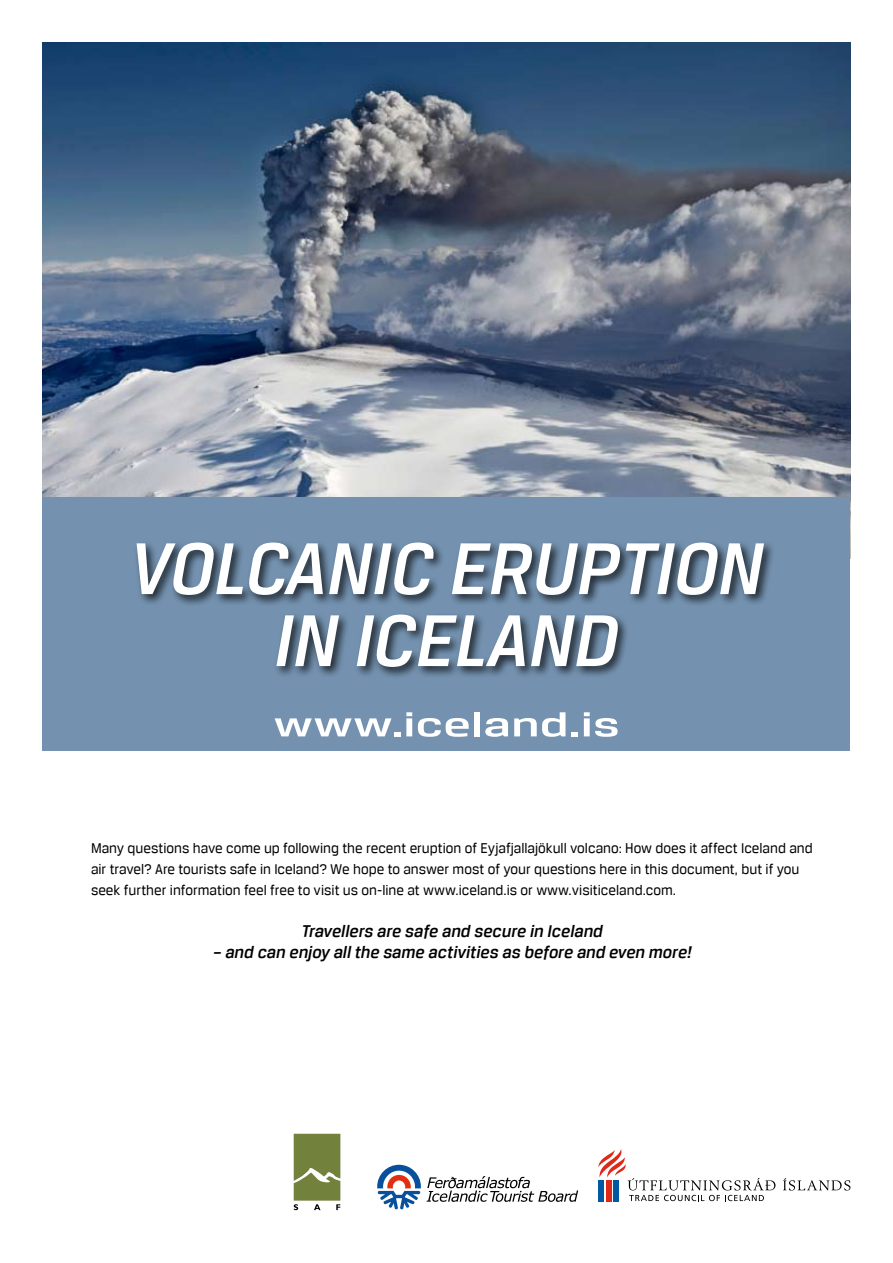
<style>
.page{position:relative;width:893px;height:1263px;background:#fff}
.page>*{position:absolute;margin:0;border:0;box-sizing:border-box;transform-origin:0 0}
.t1{font:italic 500 78px/72px "Breuer Text";color:#fff;text-align:center}
.t2{font:500 36px "Breuer Text";color:#fff;scale:1.5 1}
.t3{font:italic 500 18px "Breuer Text";color:#000}
.t4{font:15px/21px "Breuer Text";color:#000}
</style>
<div class="page">
<img style="left:43px;top:43px;width:807px;height:454px">
<div style="left:43px;top:497px;width:807px;height:254px;background:#7492b0"></div>
<div style="left:132px;top:539px;width:643px;height:140px;background:#000;opacity:.75"></div>
<svg style="left:294px;top:1134px;width:46px;height:76px"></svg>
<svg style="left:377px;top:1165px;width:44px;height:45px"></svg>
<svg style="left:427px;top:1176px;width:151px;height:26px"></svg>
<svg style="left:783px;top:1178px;width:67px;height:12px"></svg>
<svg style="left:598px;top:1149px;width:177px;height:52px"></svg>
<div style="left:599px;top:1180px;width:5px;height:21px;background:#0259a3"></div>
<div style="left:606px;top:1180px;width:6px;height:21px;background:#dc291a"></div>
<div style="left:613px;top:1180px;width:6px;height:21px;background:#0259a3"></div>
<h1 class="t1" style="left:130px;top:532px;width:635px">VOLCANIC ERUPTION<br>IN ICELAND</h1>
<h2 class="t2" style="left:273px;top:705px;width:232px">www.iceland.is</h2>
<p class="t4" style="left:91px;top:837px;width:723px">Many questions have come up following the recent eruption of Eyjafjallajökull volcano: How does it affect Iceland and air travel? Are tourists safe in Iceland? We hope to answer most of your questions here in this document, but if you seek further information feel free to visit us on-line at www.iceland.is or www.visiticeland.com.</p>
<p class="t3" style="left:302px;top:921px;width:303px">Travellers are safe and secure in Iceland</p>
<p class="t3" style="left:213px;top:942px;width:480px">– and can enjoy all the same activities as before and even more!</p>
</div>
